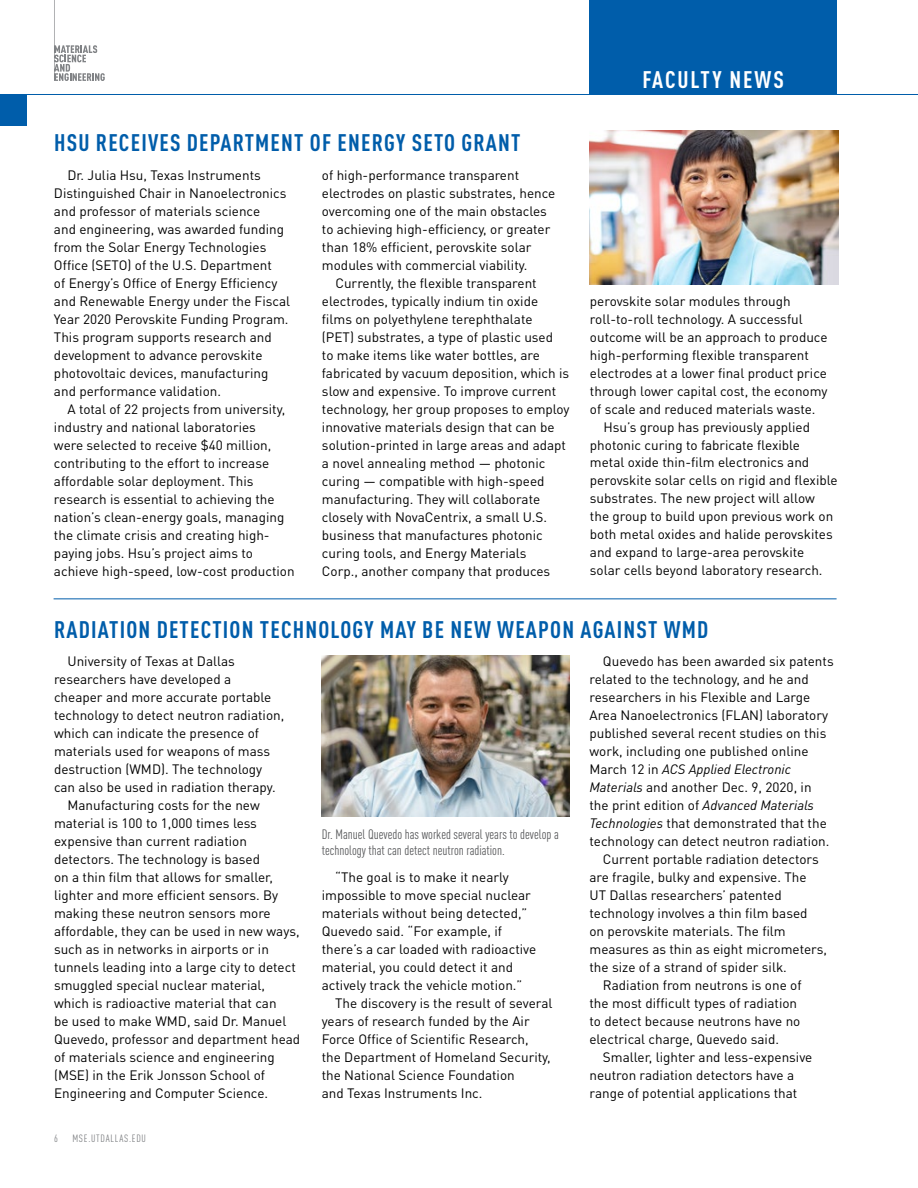
<style>
.page{position:relative;width:918px;height:1188px;background:#fff}
.page>*{position:absolute;margin:0;border:0;box-sizing:border-box;transform-origin:0 0}
.t1{font:700 condensed 23.7px "DIN Pro";letter-spacing:.05em;color:#005daa}
.t2{font:700 condensed 23.7px "DIN Pro";letter-spacing:.08em;color:#fff}
.t3{font:13.5px/18px "DIN Pro";color:#000}
.t4{font:condensed 13.5px/16.2px "DIN Pro";color:#58595b}
.t5{font:italic 13.5px "DIN Pro";color:#000}
.t6{font:condensed 10.5px "DIN Pro";letter-spacing:.07em;color:#808285}
.s1{font-style:normal}
.s2{font-style:italic}
</style>
<div class="page">
<svg style="left:54px;top:0;width:51px;height:81px"></svg>
<img style="left:322px;top:655px;width:247px;height:162px">
<img style="left:590px;top:130px;width:249px;height:155px">
<hr style="left:54px;top:598px;width:783px;height:1px;background:#005daa">
<div style="left:590px;top:0;width:247px;height:94px;background:#005daa"></div>
<hr style="left:0;top:94px;width:918px;height:1px;background:#005daa">
<div style="left:0;top:94px;width:27px;height:32px;background:#005daa"></div>
<h1 class="t1" style="left:54px;top:128px;width:468px">HSU RECEIVES DEPARTMENT OF ENERGY SETO GRANT</h1>
<p class="t3" style="left:54px;top:165px;width:238px;text-indent:14px">Dr. Julia Hsu, Texas Instruments Distinguished Chair in Nanoelectronics and professor of materials science<br>and engineering, was awarded funding from the Solar Energy Technologies Office (SETO) of the U.S. Department<br>of Energy’s Office of Energy Efficiency and Renewable Energy under the Fiscal Year 2020 Perovskite Funding Program.<br>This program supports research and development to advance perovskite photovoltaic devices, manufacturing and performance validation.</p>
<p class="t3" style="left:54px;top:399px;width:242px;text-indent:14px">A total of 22 projects from university, industry and national laboratories<br>were selected to receive $40 million, contributing to the effort to increase affordable solar deployment. This research is essential to achieving the nation’s clean-energy goals, managing the climate crisis and creating high&shy;paying jobs. Hsu’s project aims to achieve high-speed, low-cost production</p>
<p class="t3" style="left:322px;top:165px;width:235px">of high-performance transparent electrodes on plastic substrates, hence overcoming one of the main obstacles to achieving high-efficiency, or greater than 18% efficient, perovskite solar modules with commercial viability.</p>
<p class="t3" style="left:322px;top:273px;width:249px;text-indent:14px">Currently, the flexible transparent electrodes, typically indium tin oxide films on polyethylene terephthalate<br>(PET) substrates, a type of plastic used<br>to make items like water bottles, are fabricated by vacuum deposition, which is slow and expensive. To improve current technology, her group proposes to employ innovative materials design that can be solution-printed in large areas and adapt a novel annealing method — photonic curing — compatible with high-speed manufacturing. They will collaborate closely with NovaCentrix, a small U.S. business that manufactures photonic curing tools, and Energy Materials<br>Corp., another company that produces</p>
<h1 class="t2" style="left:642px;top:65px;width:143px">FACULTY NEWS</h1>
<p class="t3" style="left:590px;top:291px;width:202px">perovskite solar modules through</p>
<p class="t3" style="left:590px;top:309px;width:214px">roll-to-roll technology. A successful</p>
<p class="t3" style="left:590px;top:327px;width:239px">outcome will be an approach to produce</p>
<p class="t3" style="left:590px;top:345px;width:221px">high-performing flexible transparent</p>
<p class="t3" style="left:590px;top:363px;width:238px">electrodes at a lower final product price</p>
<p class="t3" style="left:590px;top:381px;width:239px">through lower capital cost, the economy</p>
<p class="t3" style="left:590px;top:399px;width:227px">of scale and reduced materials waste.</p>
<p class="t3" style="left:603px;top:417px;width:208px">Hsu’s group has previously applied</p>
<p class="t3" style="left:590px;top:435px;width:212px">photonic curing to fabricate flexible</p>
<p class="t3" style="left:590px;top:453px;width:221px">metal oxide thin-film electronics and</p>
<p class="t3" style="left:590px;top:471px;width:249px">perovskite solar cells on rigid and flexible</p>
<p class="t3" style="left:590px;top:489px;width:226px">substrates. The new project will allow</p>
<p class="t3" style="left:590px;top:507px;width:245px">the group to build upon previous work on</p>
<p class="t3" style="left:590px;top:525px;width:244px">both metal oxides and halide perovskites</p>
<p class="t3" style="left:590px;top:543px;width:216px">and expand to large-area perovskite</p>
<p class="t3" style="left:590px;top:561px;width:234px">solar cells beyond laboratory research.</p>
<h1 class="t1" style="left:54px;top:615px;width:656px">RADIATION DETECTION TECHNOLOGY MAY BE NEW WEAPON AGAINST WMD</h1>
<p class="t3" style="left:68px;top:652px;width:169px">University of Texas at Dallas</p>
<p class="t3" style="left:54px;top:670px;width:179px">researchers have developed a</p>
<p class="t3" style="left:54px;top:688px;width:219px">cheaper and more accurate portable</p>
<p class="t3" style="left:54px;top:706px;width:232px">technology to detect neutron radiation,</p>
<p class="t3" style="left:54px;top:724px;width:207px">which can indicate the presence of</p>
<p class="t3" style="left:54px;top:742px;width:218px">materials used for weapons of mass</p>
<p class="t3" style="left:54px;top:760px;width:210px">destruction (WMD). The technology</p>
<p class="t3" style="left:54px;top:778px;width:223px">can also be used in radiation therapy.</p>
<p class="t3" style="left:68px;top:796px;width:194px">Manufacturing costs for the new</p>
<p class="t3" style="left:54px;top:814px;width:205px">material is 100 to 1,000 times less</p>
<p class="t3" style="left:54px;top:832px;width:194px">expensive than current radiation</p>
<p class="t3" style="left:54px;top:850px;width:208px">detectors. The technology is based</p>
<p class="t3" style="left:54px;top:868px;width:220px">on a thin film that allows for smaller,</p>
<p class="t3" style="left:54px;top:886px;width:226px">lighter and more efficient sensors. By</p>
<p class="t3" style="left:54px;top:904px;width:218px">making these neutron sensors more</p>
<p class="t3" style="left:54px;top:922px;width:247px">affordable, they can be used in new ways,</p>
<p class="t3" style="left:54px;top:940px;width:216px">such as in networks in airports or in</p>
<p class="t3" style="left:54px;top:957px;width:243px">tunnels leading into a large city to detect</p>
<p class="t3" style="left:54px;top:975px;width:213px">smuggled special nuclear material,</p>
<p class="t3" style="left:54px;top:993px;width:224px">which is radioactive material that can</p>
<p class="t3" style="left:54px;top:1011px;width:234px">be used to make WMD, said Dr. Manuel</p>
<p class="t3" style="left:54px;top:1029px;width:248px">Quevedo, professor and department head</p>
<p class="t3" style="left:54px;top:1047px;width:222px">of materials science and engineering</p>
<p class="t3" style="left:54px;top:1065px;width:213px">(MSE) in the Erik Jonsson School of</p>
<p class="t3" style="left:54px;top:1083px;width:216px">Engineering and Computer Science.</p>
<p class="t6" style="left:54px;top:1132px;width:5px">6</p>
<p class="t6" style="left:72px;top:1132px;width:75px">MSE.UTDALLAS.EDU</p>
<p class="t4" style="left:322px;top:826px;width:239px">Dr. Manuel Quevedo has worked several years to develop a technology that can detect neutron radiation.</p>
<p class="t3" style="left:322px;top:867px;width:216px;text-indent:14px">“The goal is to make it nearly impossible to move special nuclear materials without being detected,” Quevedo said. “For example, if there’s a car loaded with radioactive material, you could detect it and actively track the vehicle motion.”</p>
<p class="t3" style="left:322px;top:993px;width:232px;text-indent:14px">The discovery is the result of several years of research funded by the Air Force Office of Scientific Research,<br>the Department of Homeland Security, the National Science Foundation<br>and Texas Instruments Inc.</p>
<p class="t3" style="left:603px;top:651px;width:232px">Quevedo has been awarded six patents</p>
<p class="t3" style="left:589px;top:669px;width:221px">related to the technology, and he and</p>
<p class="t3" style="left:589px;top:687px;width:222px">researchers in his Flexible and Large</p>
<p class="t3" style="left:589px;top:705px;width:240px">Area Nanoelectronics (FLAN) laboratory</p>
<p class="t3" style="left:589px;top:723px;width:238px">published several recent studies on this</p>
<p class="t3" style="left:589px;top:741px;width:221px">work, including one published online</p>
<p class="t5" style="left:589px;top:761px;width:203px"><span class="s1">March 12 in</span> ACS Applied Electronic</p>
<p class="t3" style="left:589px;top:777px;width:224px"><span class="s2">Materials</span> and another Dec. 9, 2020, in</p>
<p class="t3" style="left:589px;top:795px;width:226px">the print edition of <span class="s2">Advanced Materials</span></p>
<p class="t3" style="left:589px;top:813px;width:239px"><span class="s2">Technologies</span> that demonstrated that the</p>
<p class="t3" style="left:589px;top:831px;width:242px">technology can detect neutron radiation.</p>
<p class="t3" style="left:603px;top:849px;width:217px">Current portable radiation detectors</p>
<p class="t3" style="left:589px;top:867px;width:219px">are fragile, bulky and expensive. The</p>
<p class="t3" style="left:589px;top:885px;width:194px">UT Dallas researchers’ patented</p>
<p class="t3" style="left:589px;top:903px;width:220px">technology involves a thin film based</p>
<p class="t3" style="left:589px;top:921px;width:198px">on perovskite materials. The film</p>
<p class="t3" style="left:589px;top:939px;width:239px">measures as thin as eight micrometers,</p>
<p class="t3" style="left:589px;top:957px;width:199px">the size of a strand of spider silk.</p>
<p class="t3" style="left:603px;top:975px;width:200px">Radiation from neutrons is one of</p>
<p class="t3" style="left:589px;top:993px;width:209px">the most difficult types of radiation</p>
<p class="t3" style="left:589px;top:1011px;width:212px">to detect because neutrons have no</p>
<p class="t3" style="left:589px;top:1029px;width:191px">electrical charge, Quevedo said.</p>
<p class="t3" style="left:603px;top:1047px;width:211px">Smaller, lighter and less-expensive</p>
<p class="t3" style="left:589px;top:1065px;width:206px">neutron radiation detectors have a</p>
<p class="t3" style="left:589px;top:1083px;width:209px">range of potential applications that</p>
</div>
